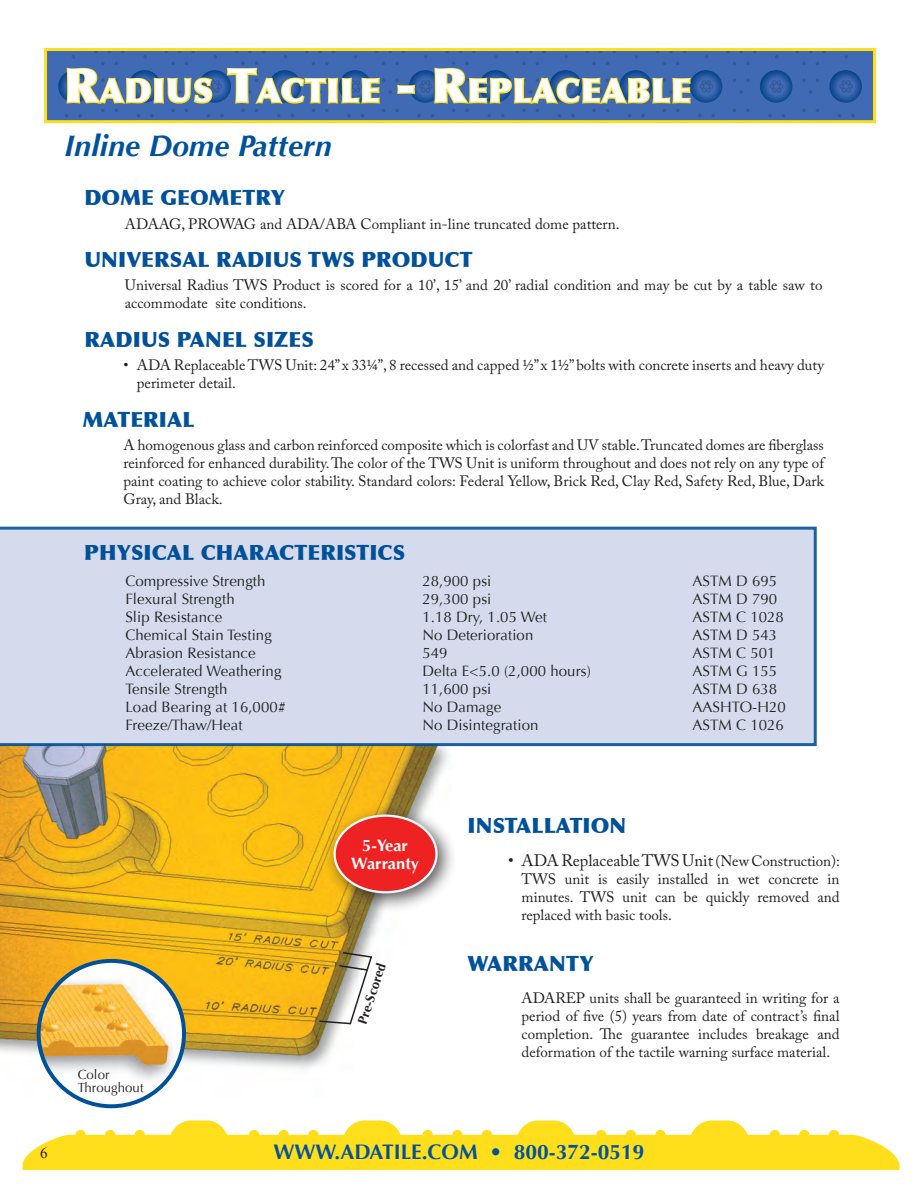
<style>
.page{position:relative;width:918px;height:1188px;background:#fff}
.page>*{position:absolute;margin:0;border:0;box-sizing:border-box;transform-origin:0 0}
.t1{font:900 32.55px "Optima";letter-spacing:.035em;color:#fff}
.t2{font:italic 700 30px "Optima";letter-spacing:.005em;color:#01529b}
.t3{font:900 21px "Optima";letter-spacing:.005em;color:#01509a}
.t4{font:700 21px "Optima";color:#01529b}
.t5{font:900 21px "Optima";letter-spacing:.005em;color:#01529b}
.t6{font:16.5px "Adobe Caslon Pro";color:#231f20}
.t7{font:700 16.5px/18px "Optima";color:#fff;text-align:center}
.t8{font:15px/18px "Adobe Caslon Pro";color:#231f20;text-align:justify}
.t9{font:15px "Optima";letter-spacing:.005em;color:#231f20}
.t10{font:15px "Times New Roman";color:#231f20}
.t11{font:13.2px/13.2px "Optima";letter-spacing:.005em;color:#231f20}
.t12{font:700 13.2px "Optima";color:#231f20}
.s1{font-size:46.5px}
.s2{font-size:15px}
</style>
<div class="page">
<svg style="left:22px;top:1120px;width:878px;height:50px"></svg>
<img style="left:0;top:746px;width:452px;height:324px">
<div style="left:0;top:527px;width:817px;height:219px;background:#d5dbec"></div>
<img style="left:39px;top:961px;width:145px;height:139px">
<div style="left:37px;top:959px;width:149px;height:149px;border:4px solid #01509a;border-radius:50%"></div>
<div style="left:323px;top:805px;width:134px;height:108px;background:#231f20;opacity:.75"></div>
<div style="left:335px;top:816px;width:101px;height:76px;background:#ee2123;border-radius:50%"></div>
<div style="left:333px;top:815px;width:105px;height:78px;border:2px solid #f0f9fb;border-radius:50%"></div>
<svg style="left:318px;top:951px;width:55px;height:74px"></svg>
<div style="left:46px;top:50px;width:828px;height:72px;background:#406ab4"></div>
<svg style="left:58px;top:70px;width:33px;height:33px"></svg>
<svg style="left:690px;top:70px;width:32px;height:33px"></svg>
<svg style="left:700px;top:80px;width:13px;height:13px"></svg>
<svg style="left:760px;top:70px;width:32px;height:33px"></svg>
<svg style="left:770px;top:80px;width:13px;height:13px"></svg>
<svg style="left:746px;top:61px;width:4px;height:4px"></svg>
<svg style="left:775px;top:55px;width:4px;height:4px"></svg>
<svg style="left:739px;top:90px;width:4px;height:4px"></svg>
<svg style="left:746px;top:78px;width:4px;height:4px"></svg>
<svg style="left:829px;top:70px;width:33px;height:33px"></svg>
<svg style="left:840px;top:80px;width:13px;height:13px"></svg>
<svg style="left:802px;top:61px;width:4px;height:4px"></svg>
<svg style="left:844px;top:55px;width:4px;height:4px"></svg>
<svg style="left:802px;top:78px;width:4px;height:4px"></svg>
<svg style="left:698px;top:114px;width:4px;height:4px"></svg>
<svg style="left:768px;top:114px;width:4px;height:4px"></svg>
<svg style="left:802px;top:109px;width:4px;height:3px"></svg>
<svg style="left:851px;top:114px;width:4px;height:4px"></svg>
<div style="left:44px;top:48px;width:832px;height:75px;border:3px solid #ffdf1b"></div>
<svg style="left:65px;top:50px;width:627px;height:72px"></svg>
<h1 class="t1" style="left:64px;top:71px;width:628px"><span class="s1">R</span>ADIUS <span class="s1">T</span>ACTILE <span class="s1">- R</span>EPLACEABLE</h1>
<h2 class="t2" style="left:64px;top:128px;width:269px">Inline Dome Pattern</h2>
<h3 class="t3" style="left:84px;top:185px;width:202px">DOME GEOMETRY</h3>
<p class="t8" style="left:125px;top:214px;width:496px">ADAAG, PROWAG and ADA/ABA Compliant in-line truncated dome pattern.</p>
<h3 class="t3" style="left:84px;top:247px;width:390px">UNIVERSAL RADIUS TWS PRODUCT</h3>
<p class="t8" style="left:125px;top:276px;width:699px">Universal Radius TWS Product is scored for a 10’, 15’ and 20’ radial condition and may be cut by a table saw to accommodate site conditions.</p>
<h3 class="t3" style="left:84px;top:327px;width:31px">RADIUS</h3>
<h3 class="t3" style="left:177px;top:327px;width:29px">PANEL</h3>
<h3 class="t3" style="left:253px;top:327px;width:48px">SIZES</h3>
<p class="t8" style="left:137px;top:356px;width:689px;text-indent:-14px">• ADA Replaceable TWS Unit: 24” x 33¼”, 8 recessed and capped ½” x 1½” bolts with concrete inserts and heavy duty perimeter detail.</p>
<h3 class="t3" style="left:83px;top:406px;width:113px">MATERIAL</h3>
<p class="t8" style="left:123px;top:436px;width:702px">A homogenous glass and carbon reinforced composite which is colorfast and UV stable. Truncated domes are fiberglass reinforced for enhanced durability. The color of the TWS Unit is uniform throughout and does not rely on any type of paint coating to achieve color stability. Standard colors: Federal Yellow, Brick Red, Clay Red, Safety Red, Blue, Dark Gray, and Black.</p>
<h3 class="t3" style="left:84px;top:540px;width:323px">PHYSICAL CHARACTERISTICS</h3>
<p class="t9" style="left:125px;top:572px;width:142px">Compressive Strength</p>
<p class="t9" style="left:422px;top:572px;width:71px">28,900 psi</p>
<p class="t9" style="left:692px;top:572px;width:86px">ASTM D 695</p>
<p class="t9" style="left:125px;top:590px;width:111px">Flexural Strength</p>
<p class="t9" style="left:422px;top:590px;width:71px">29,300 psi</p>
<p class="t9" style="left:692px;top:590px;width:86px">ASTM D 790</p>
<p class="t9" style="left:125px;top:608px;width:98px">Slip Resistance</p>
<p class="t9" style="left:422px;top:608px;width:126px">1.18 Dry, 1.05 Wet</p>
<p class="t9" style="left:692px;top:608px;width:93px">ASTM C 1028</p>
<p class="t9" style="left:125px;top:626px;width:148px">Chemical Stain Testing</p>
<p class="t9" style="left:422px;top:626px;width:112px">No Deterioration</p>
<p class="t9" style="left:692px;top:626px;width:86px">ASTM D 543</p>
<p class="t9" style="left:125px;top:644px;width:132px">Abrasion Resistance</p>
<p class="t9" style="left:422px;top:644px;width:27px">549</p>
<p class="t9" style="left:692px;top:644px;width:85px">ASTM C 501</p>
<p class="t9" style="left:125px;top:662px;width:158px">Accelerated Weathering</p>
<p class="t9" style="left:422px;top:662px;width:170px">Delta E&lt;5.0 (2,000 hours)</p>
<p class="t9" style="left:692px;top:662px;width:86px">ASTM G 155</p>
<p class="t9" style="left:125px;top:680px;width:104px">Tensile Strength</p>
<p class="t9" style="left:422px;top:680px;width:71px">11,600 psi</p>
<p class="t9" style="left:692px;top:680px;width:86px">ASTM D 638</p>
<p class="t9" style="left:125px;top:698px;width:162px">Load Bearing at 16,000#</p>
<p class="t9" style="left:422px;top:698px;width:80px">No Damage</p>
<p class="t9" style="left:692px;top:698px;width:95px">AASHTO-H20</p>
<p class="t9" style="left:125px;top:716px;width:119px">Freeze/Thaw/Heat</p>
<p class="t9" style="left:422px;top:716px;width:118px">No Disintegration</p>
<p class="t9" style="left:692px;top:716px;width:93px">ASTM C 1026</p>
<p class="t10" style="left:40px;top:1143px;width:9px">6</p>
<p class="t11" style="left:78px;top:1068px;width:68px">Color<br>Throughout</p>
<p class="t7" style="left:351px;top:837px;width:69px">5-YEAR<br>WARRANTY</p>
<p class="t12" style="left:355px;top:1021px;width:68px;rotate:-72deg">PRE-SCORED</p>
<h3 class="t3" style="left:468px;top:813px;width:160px">INSTALLATION</h3>
<p class="t6" style="left:508px;top:851px;width:333px">• ADA Replaceable TWS Unit <span class="s2">(New Construction):</span></p>
<p class="t8" style="left:522px;top:870px;width:320px">TWS unit is easily installed in wet concrete in minutes. TWS unit can be quickly removed and replaced with basic tools.</p>
<h3 class="t5" style="left:468px;top:951px;width:128px">WARRANTY</h3>
<p class="t8" style="left:522px;top:989px;width:320px">ADAREP units shall be guaranteed in writing for a period of five (5) years from date of contract’s final completion. The guarantee includes breakage and deformation of the tactile warning surface material.</p>
<h3 class="t4" style="left:273px;top:1140px;width:373px">WWW.ADATILE.COM • 800-372-0519</h3>
</div>
